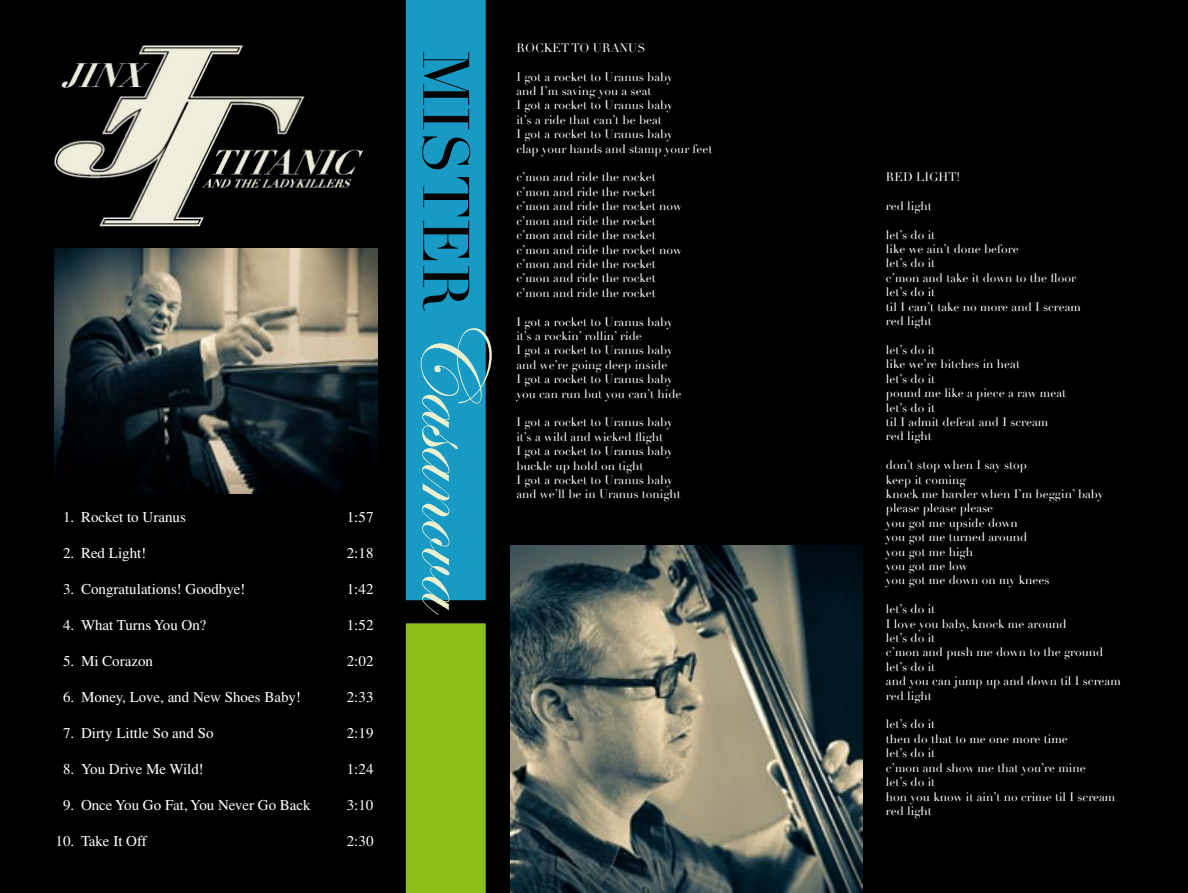
<style>
.page{position:relative;width:1188px;height:893px;background:#000}
.page>*{position:absolute;margin:0;border:0;box-sizing:border-box;transform-origin:0 0}
.t1{font:99px "Edwardian Script ITC";color:#ebf1cf}
.t2{font:15px "Times";color:#fff}
.t3{font:12px "Didot";color:#fff}
.s1{font-family:"Didot";font-size:64.5px;color:#000}
</style>
<div class="page">
<img style="left:54px;top:248px;width:324px;height:245px">
<img style="left:49px;top:43px;width:323px;height:184px">
<div style="left:404px;top:0;width:83px;height:601px;background:#199ac4"></div>
<div style="left:404px;top:621px;width:83px;height:272px;background:#8bbf1c"></div>
<img style="left:510px;top:545px;width:352px;height:348px">
<p class="t2" style="left:63px;top:508px;width:124px">1. Rocket to Uranus</p>
<p class="t2" style="left:347px;top:508px;width:28px">1:57</p>
<p class="t2" style="left:63px;top:544px;width:85px">2. Red Light!</p>
<p class="t2" style="left:347px;top:544px;width:28px">2:18</p>
<p class="t2" style="left:63px;top:580px;width:184px">3. Congratulations! Goodbye!</p>
<p class="t2" style="left:347px;top:580px;width:28px">1:42</p>
<p class="t2" style="left:63px;top:616px;width:145px">4. What Turns You On?</p>
<p class="t2" style="left:347px;top:616px;width:28px">1:52</p>
<p class="t2" style="left:63px;top:652px;width:92px">5. Mi Corazon</p>
<p class="t2" style="left:347px;top:652px;width:28px">2:02</p>
<p class="t2" style="left:63px;top:688px;width:240px">6. Money, Love, and New Shoes Baby!</p>
<p class="t2" style="left:347px;top:688px;width:28px">2:33</p>
<p class="t2" style="left:63px;top:724px;width:152px">7. Dirty Little So and So</p>
<p class="t2" style="left:347px;top:724px;width:28px">2:19</p>
<p class="t2" style="left:63px;top:760px;width:142px">8. You Drive Me Wild!</p>
<p class="t2" style="left:347px;top:760px;width:28px">1:24</p>
<p class="t2" style="left:63px;top:796px;width:249px">9. Once You Go Fat, You Never Go Back</p>
<p class="t2" style="left:347px;top:796px;width:28px">3:10</p>
<p class="t2" style="left:56px;top:832px;width:93px">10. Take It Off</p>
<p class="t2" style="left:347px;top:832px;width:28px">2:30</p>
<p class="t1" style="left:507px;top:50px;width:565px;rotate:90deg"><span class="s1">MISTER</span>Casanova</p>
<p class="t3" style="left:516px;top:40px;width:130px">ROCKET TO URANUS</p>
<p class="t3" style="left:516px;top:69px;width:158px">I got a rocket to Uranus baby</p>
<p class="t3" style="left:516px;top:84px;width:137px">and I’m saving you a seat</p>
<p class="t3" style="left:516px;top:98px;width:158px">I got a rocket to Uranus baby</p>
<p class="t3" style="left:516px;top:112px;width:147px">it’s a ride that can’t be beat</p>
<p class="t3" style="left:516px;top:127px;width:158px">I got a rocket to Uranus baby</p>
<p class="t3" style="left:516px;top:141px;width:198px">clap your hands and stamp your feet</p>
<p class="t3" style="left:516px;top:170px;width:141px">c’mon and ride the rocket</p>
<p class="t3" style="left:516px;top:184px;width:141px">c’mon and ride the rocket</p>
<p class="t3" style="left:516px;top:199px;width:167px">c’mon and ride the rocket now</p>
<p class="t3" style="left:516px;top:213px;width:141px">c’mon and ride the rocket</p>
<p class="t3" style="left:516px;top:228px;width:141px">c’mon and ride the rocket</p>
<p class="t3" style="left:516px;top:242px;width:167px">c’mon and ride the rocket now</p>
<p class="t3" style="left:516px;top:256px;width:141px">c’mon and ride the rocket</p>
<p class="t3" style="left:516px;top:271px;width:141px">c’mon and ride the rocket</p>
<p class="t3" style="left:516px;top:285px;width:141px">c’mon and ride the rocket</p>
<p class="t3" style="left:516px;top:314px;width:158px">I got a rocket to Uranus baby</p>
<p class="t3" style="left:516px;top:328px;width:127px">it’s a rockin’ rollin’ ride</p>
<p class="t3" style="left:516px;top:343px;width:158px">I got a rocket to Uranus baby</p>
<p class="t3" style="left:516px;top:357px;width:153px">and we’re going deep inside</p>
<p class="t3" style="left:516px;top:372px;width:158px">I got a rocket to Uranus baby</p>
<p class="t3" style="left:516px;top:386px;width:167px">you can run but you can’t hide</p>
<p class="t3" style="left:516px;top:415px;width:158px">I got a rocket to Uranus baby</p>
<p class="t3" style="left:516px;top:429px;width:148px">it’s a wild and wicked flight</p>
<p class="t3" style="left:516px;top:444px;width:158px">I got a rocket to Uranus baby</p>
<p class="t3" style="left:516px;top:458px;width:129px">buckle up hold on tight</p>
<p class="t3" style="left:516px;top:472px;width:158px">I got a rocket to Uranus baby</p>
<p class="t3" style="left:516px;top:487px;width:166px">and we’ll be in Uranus tonight</p>
<p class="t3" style="left:886px;top:170px;width:76px">RED LIGHT!</p>
<p class="t3" style="left:886px;top:198px;width:47px">red light</p>
<p class="t3" style="left:886px;top:227px;width:51px">let’s do it</p>
<p class="t3" style="left:886px;top:242px;width:134px">like we ain’t done before</p>
<p class="t3" style="left:886px;top:256px;width:51px">let’s do it</p>
<p class="t3" style="left:886px;top:270px;width:191px">c’mon and take it down to the floor</p>
<p class="t3" style="left:886px;top:285px;width:51px">let’s do it</p>
<p class="t3" style="left:886px;top:299px;width:197px">til I can’t take no more and I scream</p>
<p class="t3" style="left:886px;top:314px;width:47px">red light</p>
<p class="t3" style="left:886px;top:342px;width:51px">let’s do it</p>
<p class="t3" style="left:886px;top:357px;width:136px">like we’re bitches in heat</p>
<p class="t3" style="left:886px;top:371px;width:51px">let’s do it</p>
<p class="t3" style="left:886px;top:386px;width:182px">pound me like a piece a raw meat</p>
<p class="t3" style="left:886px;top:400px;width:51px">let’s do it</p>
<p class="t3" style="left:886px;top:414px;width:164px">til I admit defeat and I scream</p>
<p class="t3" style="left:886px;top:429px;width:47px">red light</p>
<p class="t3" style="left:886px;top:458px;width:143px">don’t stop when I say stop</p>
<p class="t3" style="left:886px;top:472px;width:81px">keep it coming</p>
<p class="t3" style="left:886px;top:486px;width:219px">knock me harder when I’m beggin’ baby</p>
<p class="t3" style="left:886px;top:501px;width:109px">please please please</p>
<p class="t3" style="left:886px;top:515px;width:134px">you got me upside down</p>
<p class="t3" style="left:886px;top:530px;width:143px">you got me turned around</p>
<p class="t3" style="left:886px;top:544px;width:89px">you got me high</p>
<p class="t3" style="left:886px;top:558px;width:83px">you got me low</p>
<p class="t3" style="left:886px;top:573px;width:165px">you got me down on my knees</p>
<p class="t3" style="left:886px;top:602px;width:51px">let’s do it</p>
<p class="t3" style="left:886px;top:616px;width:182px">I love you baby, knock me around</p>
<p class="t3" style="left:886px;top:630px;width:51px">let’s do it</p>
<p class="t3" style="left:886px;top:645px;width:219px">c’mon and push me down to the ground</p>
<p class="t3" style="left:886px;top:659px;width:51px">let’s do it</p>
<p class="t3" style="left:886px;top:674px;width:236px">and you can jump up and down til I scream</p>
<p class="t3" style="left:886px;top:688px;width:47px">red light</p>
<p class="t3" style="left:886px;top:717px;width:51px">let’s do it</p>
<p class="t3" style="left:886px;top:731px;width:183px">then do that to me one more time</p>
<p class="t3" style="left:886px;top:746px;width:51px">let’s do it</p>
<p class="t3" style="left:886px;top:760px;width:201px">c’mon and show me that you’re mine</p>
<p class="t3" style="left:886px;top:774px;width:51px">let’s do it</p>
<p class="t3" style="left:886px;top:789px;width:231px">hon you know it ain’t no crime til I scream</p>
<p class="t3" style="left:886px;top:803px;width:47px">red light</p>
</div>
